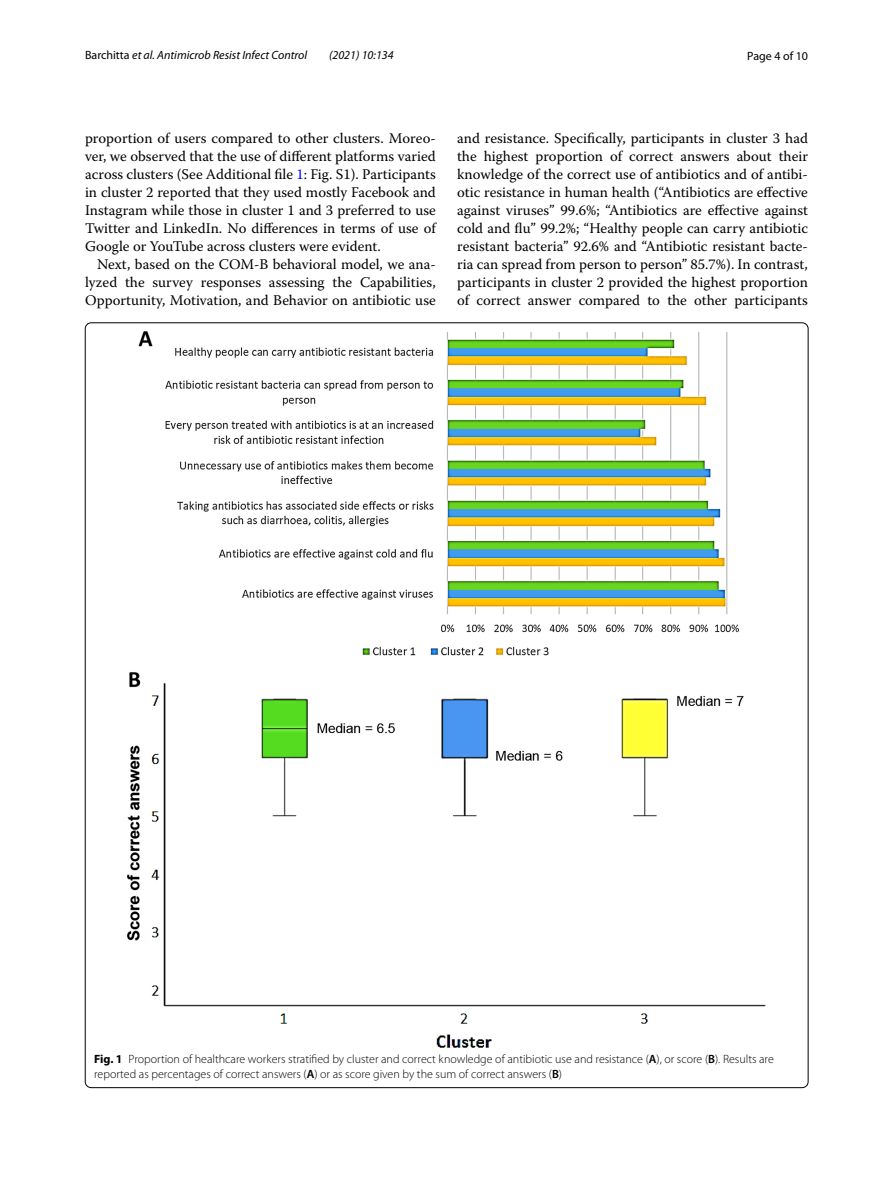
<style>
.page{position:relative;width:893px;height:1187px;background:#fff}
.page>*{position:absolute;margin:0;border:0;box-sizing:border-box;transform-origin:0 0}
.t1{font:14.7px/18px "Warnock Pro";color:#000;text-align:justify}
.t2{font:300 12px/15px "Myriad Pro";color:#000}
.t3{font:italic 12px "Myriad Pro";color:#000}
.t4{font:12px "Myriad Pro";color:#000}
.s1{font-style:normal}
.s2{color:#00f}
.s3{font-weight:700}
.s4{font-weight:600}
</style>
<div class="page">
<img style="left:128px;top:332px;width:638px;height:715px">
<p class="t3" style="left:85px;top:48px;width:224px"><span class="s1">Barchitta</span> et al. Antimicrob Resist Infect Control</p>
<p class="t3" style="left:329px;top:48px;width:66px">(2021) 10:134</p>
<p class="t4" style="left:747px;top:48px;width:62px">Page 4 of 10</p>
<p class="t1" style="left:85px;top:128px;width:352px">proportion of users compared to other clusters. Moreo&shy;ver, we observed that the use of different platforms varied across clusters (See Additional file <span class="s2">1</span>: Fig. S1). Participants in cluster 2 reported that they used mostly Facebook and Instagram while those in cluster 1 and 3 preferred to use Twitter and LinkedIn. No differences in terms of use of Google or YouTube across clusters were evident.</p>
<p class="t1" style="left:85px;top:254px;width:352px;text-indent:12px">Next, based on the COM-B behavioral model, we ana&shy;lyzed the survey responses assessing the Capabilities, Opportunity, Motivation, and Behavior on antibiotic use</p>
<p class="t1" style="left:457px;top:128px;width:352px">and resistance. Specifically, participants in cluster 3 had the highest proportion of correct answers about their knowledge of the correct use of antibiotics and of antibi&shy;otic resistance in human health (“Antibiotics are effective against viruses” 99.6%; “Antibiotics are effective against cold and flu” 99.2%; “Healthy people can carry antibiotic resistant bacteria” 92.6% and “Antibiotic resistant bacte&shy;ria can spread from person to person” 85.7%). In contrast, participants in cluster 2 provided the highest proportion of correct answer compared to the other participants</p>
<p class="t2" style="left:94px;top:1051px;width:681px"><span class="s3">Fig. 1</span> Proportion of healthcare workers stratified by cluster and correct knowledge of antibiotic use and resistance (<span class="s4">A</span>), or score (<span class="s4">B</span>). Results are reported as percentages of correct answers (<span class="s4">A</span>) or as score given by the sum of correct answers (<span class="s4">B</span>)</p>
</div>
